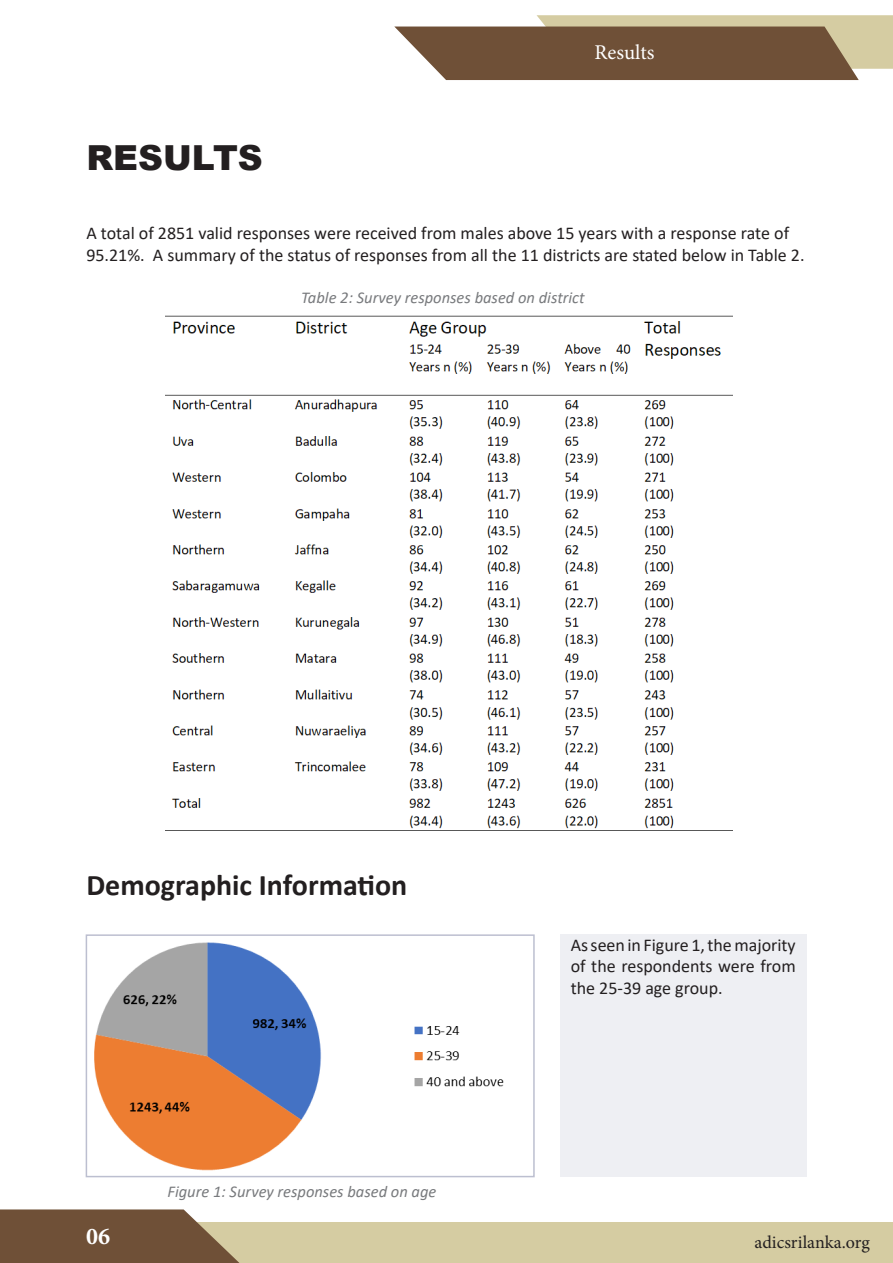
<style>
.page{position:relative;width:893px;height:1263px;background:#fff}
.page>*{position:absolute;margin:0;border:0;box-sizing:border-box;transform-origin:0 0}
.t1{font:900 34.5px "Arial";color:#231f20}
.t2{font:700 30px "Calibri";color:#231f20}
.t3{font:700 24px "Minion Pro";color:#fff}
.t4{font:21px "Minion Pro";color:#fff}
.t5{font:18px/21.6px "Calibri";color:#231f20}
.t6{font:18px "Minion Pro";color:#231f20}
.t7{font:italic 16.5px "Calibri";color:#787a7d}
</style>
<div class="page">
<div style="left:0;top:1222px;width:893px;height:41px;background:#d5cca2"></div>
<svg style="left:394px;top:15px;width:499px;height:65px;background:#927b61"></svg>
<img style="left:86px;top:942px;width:423px;height:236px">
<div style="left:560px;top:934px;width:247px;height:242px;background:#eeeff3"></div>
<div style="left:86px;top:934px;width:449px;height:243px;border:2px solid #bcbfd0"></div>
<svg style="left:0;top:1209px;width:239px;height:54px;background:#7d6149"></svg>
<img style="left:165px;top:315px;width:568px;height:516px">
<p class="t1" style="left:86px;top:132px;width:178px">RESULTS</p>
<p class="t4" style="left:594px;top:39px;width:62px">Results</p>
<p class="t5" style="left:86px;top:222px;width:720px">A total of 2851 valid responses were received from males above 15 years with a response rate of<br>95.21%. A summary of the status of responses from all the 11 districts are stated below in Table 2.</p>
<p class="t7" style="left:301px;top:286px;width:285px">Table 2: Survey responses based on district</p>
<p class="t2" style="left:86px;top:864px;width:322px">Demographic Information</p>
<p class="t3" style="left:86px;top:1220px;width:25px">06</p>
<p class="t7" style="left:167px;top:1180px;width:270px">Figure 1: Survey responses based on age</p>
<p class="t5" style="left:571px;top:933px;width:226px;text-align:justify">As seen in Figure 1, the majority of the respondents were from the 25-39 age group.</p>
<p class="t6" style="left:754px;top:1230px;width:117px">adicsrilanka.org</p>
</div>
